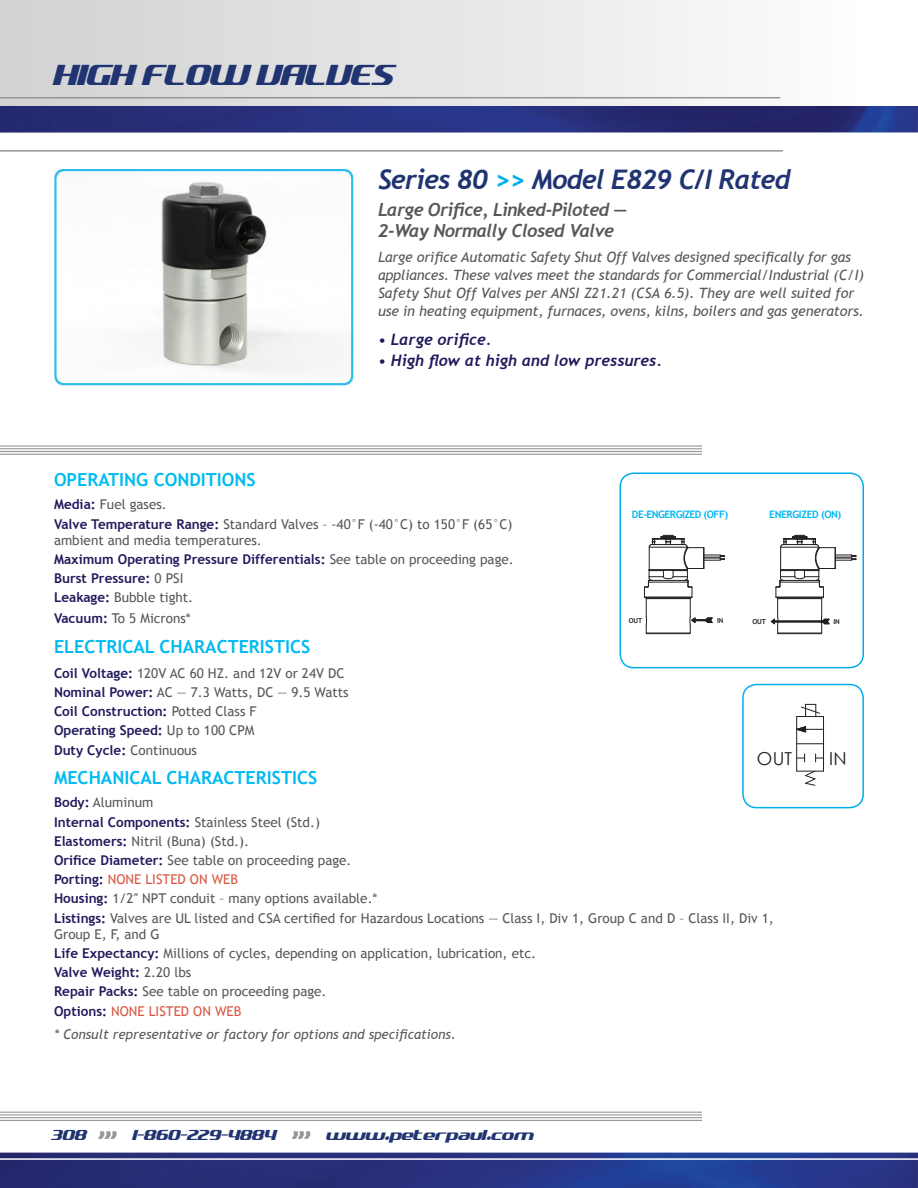
<style>
.page{position:relative;width:918px;height:1188px;background:#fff}
.page>*{position:absolute;margin:0;border:0;box-sizing:border-box;transform-origin:0 0}
.t1{font:italic 30px "SF Quartzite";letter-spacing:-.03em;color:#203471}
.t2{font:italic 700 27px "Trebuchet";letter-spacing:-.03em;color:#203471}
.t3{font:700 18px "Trebuchet MS";color:#00baf1}
.t4{font:italic 700 18px "Trebuchet";letter-spacing:-.03em;color:#57585a}
.t5{font:17.85px "Century Gothic";color:#231f20}
.t6{font:italic 700 15.75px "Trebuchet";color:#201a5c}
.t7{font:italic 15px "SF Quartzite";letter-spacing:-.03em;color:#203471}
.t8{font:italic 14.25px/18px "Trebuchet MS";letter-spacing:-.01em;color:#57585a}
.t9{font:13.5px/16.2px "Trebuchet MS";color:#57585a}
.t10{font:700 13.5px "Trebuchet MS";color:#201a5c}
.t11{font:italic 13.5px "Trebuchet MS";color:#57585a}
.t12{font:13.5px "Trebuchet MS";color:#d95842}
.t13{font:700 10.2px "Trebuchet MS";letter-spacing:-.05em;color:#00b6f0}
.t14{font:700 6.9px "Trebuchet MS";color:#231f20}
.s1{color:#00aeef}
.s2{font-weight:700;color:#201a5c}
.s3{font-weight:400;color:#57585a}
.s4{color:#939598}
</style>
<div class="page">
<div style="left:0;top:0;width:918px;height:132px;background:linear-gradient(to right,#d0d0d1,#fff)"></div>
<hr style="left:0;top:1112px;width:702px;height:1px;background:#939598">
<hr style="left:0;top:1120px;width:702px;height:1px;background:#939598">
<hr style="left:0;top:1114px;width:702px;height:1px;background:#939598">
<hr style="left:0;top:1117px;width:702px;height:1px;background:#939598">
<img style="left:54px;top:169px;width:300px;height:216px">
<img style="left:0;top:106px;width:918px;height:26px">
<img style="left:0;top:1153px;width:918px;height:35px">
<hr style="left:0;top:1158px;width:918px;height:2px;background:#fff">
<hr style="left:0;top:150px;width:783px;height:2px;background:#939598">
<hr style="left:0;top:97px;width:780px;height:1px;background:#939598">
<hr style="left:0;top:446px;width:702px;height:1px;background:#939598">
<hr style="left:0;top:454px;width:702px;height:1px;background:#939598">
<hr style="left:0;top:448px;width:702px;height:1px;background:#939598">
<hr style="left:0;top:451px;width:702px;height:1px;background:#939598">
<svg style="left:815px;top:754px;width:8px;height:8px"></svg>
<svg style="left:797px;top:754px;width:8px;height:8px"></svg>
<svg style="left:797px;top:743px;width:26px;height:1px"></svg>
<svg style="left:797px;top:770px;width:27px;height:16px"></svg>
<hr style="left:823px;top:717px;width:1px;height:54px;background:#231f20">
<svg style="left:797px;top:704px;width:27px;height:13px"></svg>
<hr style="left:796px;top:717px;width:1px;height:54px;background:#231f20">
<svg style="left:796px;top:726px;width:27px;height:7px"></svg>
<div style="left:742px;top:684px;width:122px;height:124px;border:2px solid #00aeef;border-radius:14px"></div>
<svg style="left:771px;top:535px;width:86px;height:99px"></svg>
<svg style="left:644px;top:535px;width:81px;height:99px"></svg>
<div style="left:620px;top:472px;width:244px;height:196px;border:2px solid #00aeef;border-radius:13px"></div>
<p class="t1" style="left:54px;top:60px;width:343px">HIGH FLOW VALVES</p>
<p class="t2" style="left:378px;top:163px;width:414px">Series 80 <span class="s1">&gt;&gt;</span> Model E829 C/I Rated</p>
<p class="t4" style="left:378px;top:198px;width:250px">Large Orifice, Linked-Piloted —</p>
<p class="t4" style="left:378px;top:219px;width:238px">2-Way Normally Closed Valve</p>
<p class="t8" style="left:378px;top:248px;width:487px">Large orifice Automatic Safety Shut Off Valves designed specifically for gas appliances. These valves meet the standards for Commercial/Industrial (C/I)<br>Safety Shut Off Valves per ANSI Z21.21 (CSA 6.5). They are well suited for use in heating equipment, furnaces, ovens, kilns, boilers and gas generators.</p>
<p class="t6" style="left:378px;top:329px;width:115px">• Large orifice.</p>
<p class="t6" style="left:378px;top:350px;width:286px">• High flow at high and low pressures.</p>
<p class="t3" style="left:54px;top:468px;width:203px">OPERATING CONDITIONS</p>
<p class="t9" style="left:54px;top:497px;width:114px"><span class="s2">Media:</span> Fuel gases.</p>
<p class="t9" style="left:54px;top:516px;width:460px"><span class="s2">Valve Temperature Range:</span> Standard Valves – -40°F (-40°C) to 150°F (65°C) ambient and media temperatures.</p>
<p class="t10" style="left:54px;top:551px;width:461px">Maximum Operating Pressure Differentials: <span class="s3">See table on proceeding page.</span></p>
<p class="t10" style="left:54px;top:570px;width:131px">Burst Pressure: <span class="s3">0 PSI</span></p>
<p class="t9" style="left:54px;top:590px;width:141px"><span class="s2">Leakage:</span> Bubble tight.</p>
<p class="t9" style="left:54px;top:611px;width:138px"><span class="s2">Vacuum:</span> To 5 Microns*</p>
<p class="t3" style="left:54px;top:635px;width:258px">ELECTRICAL CHARACTERISTICS</p>
<p class="t9" style="left:54px;top:665px;width:292px"><span class="s2">Coil Voltage:</span> 120V AC 60 HZ. and 12V or 24V DC</p>
<p class="t9" style="left:54px;top:684px;width:296px"><span class="s2">Nominal Power:</span> AC — 7.3 Watts, DC — 9.5 Watts</p>
<p class="t10" style="left:54px;top:703px;width:204px">Coil Construction: <span class="s3">Potted Class F</span></p>
<p class="t10" style="left:54px;top:722px;width:202px">Operating Speed: <span class="s3">Up to 100 CPM</span></p>
<p class="t10" style="left:54px;top:741px;width:145px">Duty Cycle: <span class="s3">Continuous</span></p>
<p class="t3" style="left:54px;top:766px;width:265px">MECHANICAL CHARACTERISTICS</p>
<p class="t9" style="left:54px;top:795px;width:101px"><span class="s2">Body:</span> Aluminum</p>
<p class="t9" style="left:54px;top:814px;width:268px"><span class="s2">Internal Components:</span> Stainless Steel (Std.)</p>
<p class="t9" style="left:54px;top:833px;width:197px"><span class="s2">Elastomers:</span> Nitril (Buna) (Std.).</p>
<p class="t9" style="left:54px;top:852px;width:299px"><span class="s2">Orifice Diameter:</span> See table on proceeding page.</p>
<p class="t12" style="left:54px;top:871px;width:186px"><span class="s2">Porting:</span> NONE LISTED ON WEB</p>
<p class="t9" style="left:54px;top:891px;width:325px"><span class="s2">Housing:</span> 1/2″ NPT conduit – many options available.*</p>
<p class="t9" style="left:54px;top:910px;width:721px"><span class="s2">Listings:</span> Valves are UL listed and CSA certified for Hazardous Locations — Class I, Div 1, Group C and D – Class II, Div 1,<br>Group E, F, and G</p>
<p class="t9" style="left:54px;top:945px;width:484px"><span class="s2">Life Expectancy:</span> Millions of cycles, depending on application, lubrication, etc.</p>
<p class="t10" style="left:54px;top:964px;width:139px">Valve Weight: <span class="s3">2.20 lbs</span></p>
<p class="t9" style="left:54px;top:984px;width:274px"><span class="s2">Repair Packs:</span> See table on proceeding page.</p>
<p class="t12" style="left:54px;top:1003px;width:189px"><span class="s2">Options:</span> NONE LISTED ON WEB</p>
<p class="t11" style="left:54px;top:1027px;width:404px">* Consult representative or factory for options and specifications.</p>
<p class="t13" style="left:632px;top:508px;width:98px">DE-ENGERGIZED (OFF)</p>
<p class="t13" style="left:769px;top:508px;width:74px">ENERGIZED (ON)</p>
<p class="t14" style="left:629px;top:616px;width:15px">OUT</p>
<p class="t14" style="left:717px;top:616px;width:8px">IN</p>
<p class="t14" style="left:752px;top:618px;width:15px">OUT</p>
<p class="t14" style="left:833px;top:617px;width:8px">IN</p>
<p class="t5" style="left:757px;top:746px;width:37px">OUT</p>
<p class="t5" style="left:829px;top:746px;width:19px">IN</p>
<p class="t7" style="left:52px;top:1127px;width:484px">308 <span class="s4">&gt;&gt;&gt;</span> 1-860-229-4884 <span class="s4">&gt;&gt;&gt;</span> www.peterpaul.com</p>
</div>
